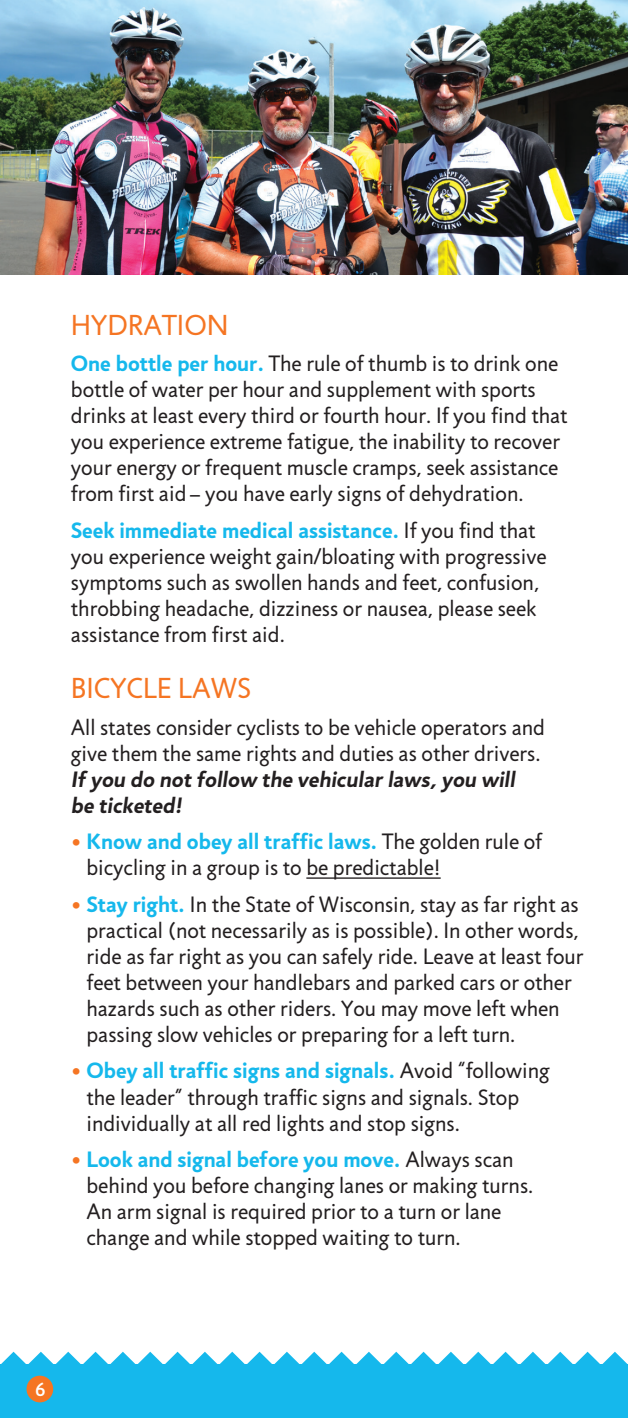
<style>
.page{position:relative;width:628px;height:1418px;background:#fff}
.page>*{position:absolute;margin:0;border:0;box-sizing:border-box;transform-origin:0 0}
.t1{font:29.25px "Jigsaw";color:#f57523}
.t2{font:22.5px/26.1px "Jigsaw";color:#231f20}
.t3{font:500 19.35px "Jigsaw";color:#fff}
.s1{font-weight:700;color:#15b8ec}
.s2{font-weight:700}
.s3{color:#f57523}
</style>
<div class="page">
<svg style="left:1px;top:1351px;width:627px;height:13px"></svg>
<div style="left:0;top:1364px;width:628px;height:54px;background:#15b8ec"></div>
<hr style="left:306px;top:877px;width:135px;height:1px;background:#231f20">
<div style="left:27px;top:1375px;width:26px;height:27px;background:#f57523;border-radius:50%"></div>
<img style="left:0;top:0;width:628px;height:275px">
<p class="t1" style="left:71px;top:308px;width:159px">HYDRATION</p>
<p class="t2" style="left:71px;top:351px;width:498px"><span class="s1">One bottle per hour.</span> The rule of thumb is to drink one bottle of water per hour and supplement with sports drinks at least every third or fourth hour. If you find that you experience extreme fatigue, the inability to recover your energy or frequent muscle cramps, seek assistance from first aid – you have early signs of dehydration.</p>
<p class="t2" style="left:71px;top:517px;width:477px"><span class="s1">Seek immediate medical assistance.</span> If you find that you experience weight gain/bloating with progressive symptoms such as swollen hands and feet, confusion, throbbing headache, dizziness or nausea, please seek assistance from first aid.</p>
<p class="t1" style="left:71px;top:672px;width:182px">BICYCLE LAWS</p>
<p class="t2" style="left:71px;top:715px;width:475px">All states consider cyclists to be vehicle operators and give them the same rights and duties as other drivers.<br><span class="s2">If you do not follow the vehicular laws,you will be ticketed!</span></p>
<p class="t2" style="left:86px;top:829px;width:457px;text-indent:-16px"><span class="s3">•</span> <span class="s1">Know and obey all traffic laws.</span> The golden rule of bicycling in a group is to be predictable!</p>
<p class="t2" style="left:86px;top:891px;width:498px;text-indent:-16px"><span class="s3">•</span> <span class="s1">Stay right.</span> In the State of Wisconsin, stay as far right as practical (not necessarily as is possible). In other words, ride as far right as you can safely ride. Leave at least four feet between your handlebars and parked cars or other hazards such as other riders. You may move left when passing slow vehicles or preparing for a left turn.</p>
<p class="t2" style="left:86px;top:1058px;width:465px;text-indent:-16px"><span class="s3">•</span> <span class="s1">Obey all traffic signs and signals.</span> Avoid “following the leader” through traffic signs and signals. Stop individually at all red lights and stop signs.</p>
<p class="t2" style="left:86px;top:1147px;width:448px;text-indent:-16px"><span class="s3">•</span> <span class="s1">Look and signal before you move.</span> Always scan behind you before changing lanes or making turns.<br>An arm signal is required prior to a turn or lane change and while stopped waiting to turn.</p>
<p class="t3" style="left:35px;top:1377px;width:13px">6</p>
</div>
